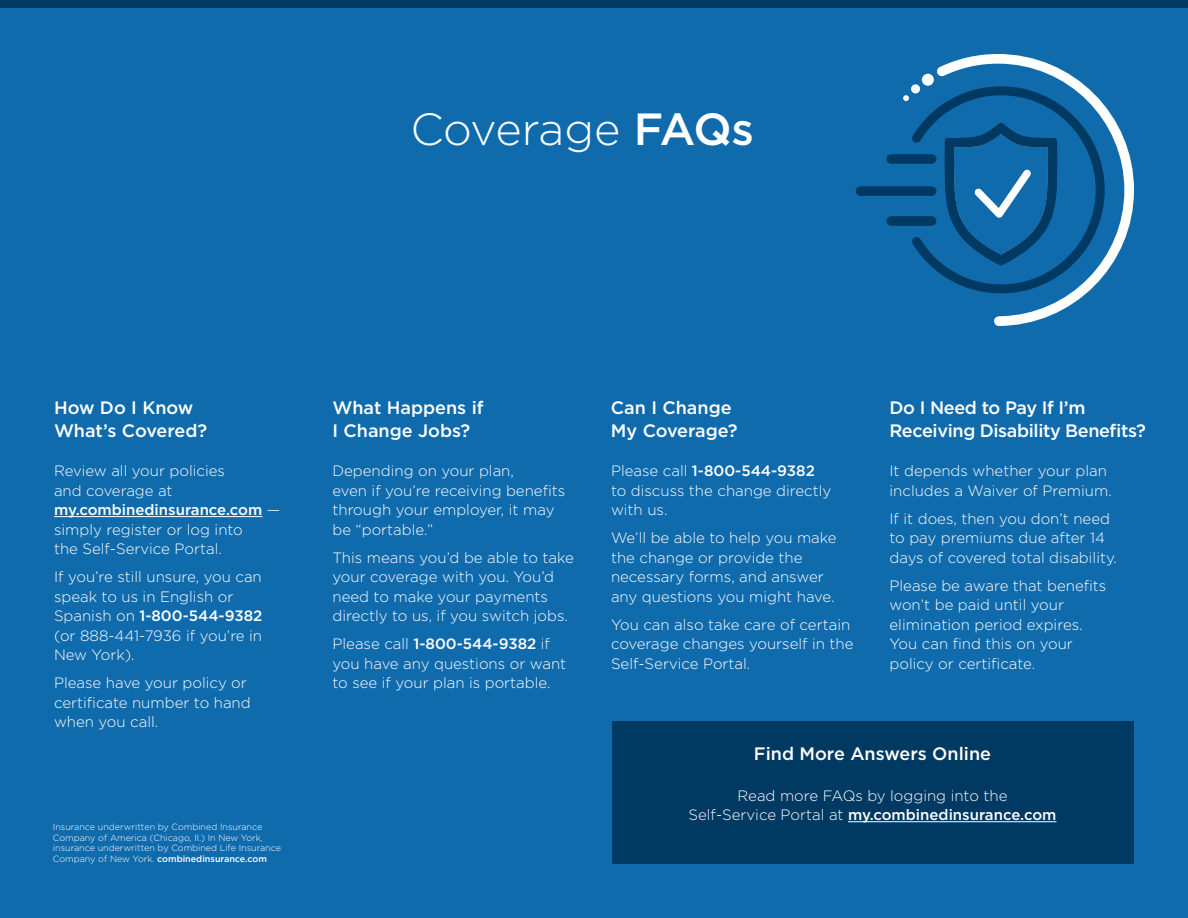
<style>
.page{position:relative;width:1188px;height:918px;background:#106bad}
.page>*{position:absolute;margin:0;border:0;box-sizing:border-box;transform-origin:0 0}
.t1{font:300 45px "Gotham";letter-spacing:-.01em;color:#fff}
.t2{font:500 18px/22.5px "Gotham";color:#fff}
.t3{font:500 18px/22.5px "Gotham";letter-spacing:-.02em;color:#fff}
.t4{font:300 15px/19.5px "Gotham";color:#fff}
.t5{font:300 9px/10.5px "Gotham";color:#fff}
.s1{font-weight:500}
</style>
<div class="page">
<div style="left:0;top:0;width:1188px;height:8px;background:#003a63"></div>
<div style="left:612px;top:722px;width:522px;height:142px;background:#003a63"></div>
<hr style="left:54px;top:516px;width:208px;height:1px;background:#fff">
<svg style="left:937px;top:54px;width:197px;height:272px"></svg>
<div style="left:922px;top:74px;width:12px;height:12px;background:#fff;border-radius:50%"></div>
<svg style="left:911px;top:84px;width:9px;height:9px"></svg>
<svg style="left:856px;top:86px;width:249px;height:207px"></svg>
<hr style="left:848px;top:821px;width:208px;height:1px;background:#fff">
<h1 class="t1" style="left:410px;top:100px;width:345px">Coverage <span class="s1">FAQs</span></h1>
<p class="t2" style="left:54px;top:396px;width:155px">How Do I Know<br>What’s Covered?</p>
<p class="t2" style="left:332px;top:396px;width:153px">What Happens if<br>I Change Jobs?</p>
<p class="t2" style="left:611px;top:396px;width:128px">Can I Change<br>My Coverage?</p>
<p class="t3" style="left:889px;top:396px;width:258px">Do I Need to Pay If I’m<br>Receiving Disability Benefits?</p>
<p class="t4" style="left:54px;top:461px;width:228px">Review all your policies<br>and coverage at <span class="s1">my.combinedinsurance.com</span> — simply register or log into<br>the Self-Service Portal.</p>
<p class="t4" style="left:54px;top:567px;width:210px">If you’re still unsure, you can speak to us in English or<br>Spanish on <span class="s1">1-800-544-9382 </span>(or 888-441-7936 if you’re in<br>New York).</p>
<p class="t4" style="left:54px;top:673px;width:198px">Please have your policy or certificate number to hand when you call.</p>
<p class="t5" style="left:53px;top:822px;width:230px">Insurance underwritten by Combined Insurance Company of America (Chicago, Il.) In New York, insurance underwritten by Combined Life Insurance Company of New York. <span class="s1">combinedinsurance.com</span></p>
<p class="t4" style="left:333px;top:461px;width:234px">Depending on your plan,<br>even if you’re receiving benefits through your employer, it may be “portable.”</p>
<p class="t4" style="left:333px;top:547px;width:243px">This means you’d be able to take your coverage with you. You’d need to make your payments directly to us, if you switch jobs.</p>
<p class="t4" style="left:333px;top:634px;width:235px">Please call <span class="s1">1-800-544-9382</span> if you have any questions or want to see if your plan is portable.</p>
<p class="t4" style="left:611px;top:461px;width:222px">Please call <span class="s1">1-800-544-9382 </span>to discuss the change directly with us.</p>
<p class="t4" style="left:611px;top:528px;width:227px">We’ll be able to help you make the change or provide the necessary forms, and answer any questions you might have.</p>
<p class="t4" style="left:611px;top:614px;width:244px">You can also take care of certain coverage changes yourself in the<br>Self-Service Portal.</p>
<p class="t4" style="left:890px;top:461px;width:224px">It depends whether your plan includes a Waiver of Premium.</p>
<p class="t4" style="left:890px;top:508px;width:229px">If it does, then you don’t need to pay premiums due after 14 days of covered total disability.</p>
<p class="t4" style="left:890px;top:575px;width:218px">Please be aware that benefits won’t be paid until your elimination period expires.<br>You can find this on your policy or certificate.</p>
<p class="t2" style="left:754px;top:742px;width:239px">Find More Answers Online</p>
<p class="t4" style="left:689px;top:785px;width:369px;text-align:center">Read more FAQs by logging into the<br>Self-Service Portal at <span class="s1">my.combinedinsurance.com</span></p>
</div>
